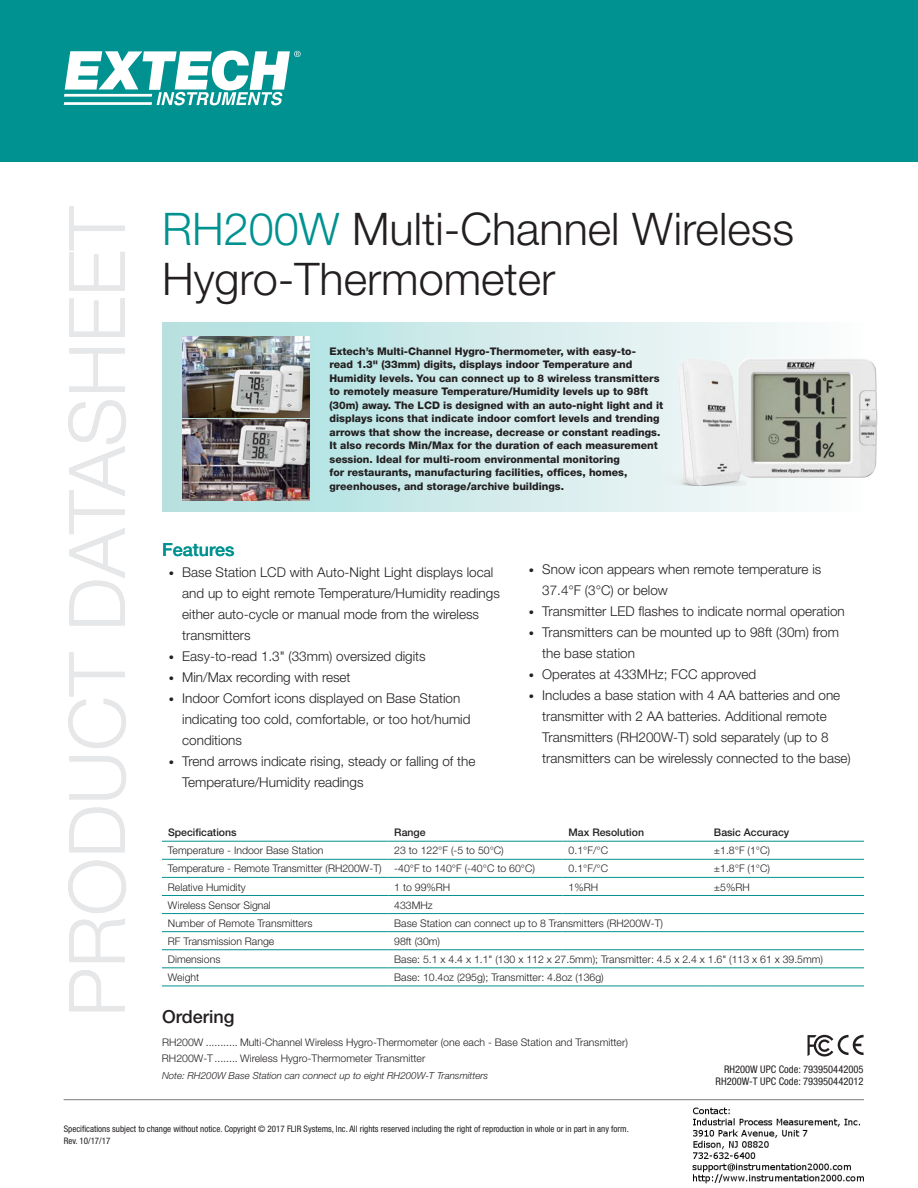
<style>
.page{position:relative;width:918px;height:1188px;background:#fff}
.page>*{position:absolute;margin:0;border:0;box-sizing:border-box;transform-origin:0 0}
.t1{font:300 78px "Helvetica Neue LT";color:#e6e7e9}
.t2{font:300 45px/49.5px "Helvetica Neue LT";color:#231f20}
.t3{font:500 18px "Helvetica Neue LT";color:#009290}
.t4{font:500 18px "Helvetica Neue LT";color:#231f20}
.t5{font:300 13.5px/21px "Helvetica Neue LT";color:#231f20}
.t6{font:300 10.5px "Helvetica Neue LT";color:#231f20}
.t7{font:800 10.5px/13.5px "Helvetica Neue LT";color:#231f20}
.t8{font:condensed 10.5px "Helvetica Neue LT";color:#231f20}
.t9{font:500 10.5px "Helvetica Neue LT";color:#231f20}
.t10{font:italic 300 9.75px "Helvetica Neue LT";color:#231f20}
.t11{font:condensed 9px/12px "Helvetica Neue LT";color:#231f20}
.s1{color:#009290}
.s2{font-size:10.5px}
</style>
<div class="page">
<div style="left:0;top:0;width:918px;height:162px;background:#009290"></div>
<svg style="left:64px;top:51px;width:237px;height:54px"></svg>
<hr style="left:64px;top:1099px;width:800px;height:1px;background:#939598">
<svg style="left:162px;top:323px;width:631px;height:189px;background:#d0eaea"></svg>
<hr style="left:162px;top:841px;width:226px;height:1px;background:#009290">
<hr style="left:388px;top:841px;width:175px;height:1px;background:#009290">
<hr style="left:563px;top:841px;width:145px;height:1px;background:#009290">
<hr style="left:708px;top:841px;width:156px;height:1px;background:#009290">
<hr style="left:162px;top:859px;width:226px;height:1px;background:#009290">
<hr style="left:388px;top:859px;width:175px;height:1px;background:#009290">
<hr style="left:563px;top:859px;width:145px;height:1px;background:#009290">
<hr style="left:708px;top:859px;width:156px;height:1px;background:#009290">
<hr style="left:162px;top:877px;width:226px;height:1px;background:#009290">
<hr style="left:388px;top:877px;width:175px;height:1px;background:#009290">
<hr style="left:563px;top:877px;width:145px;height:1px;background:#009290">
<hr style="left:708px;top:877px;width:156px;height:1px;background:#009290">
<hr style="left:162px;top:895px;width:226px;height:1px;background:#009290">
<hr style="left:388px;top:895px;width:175px;height:1px;background:#009290">
<hr style="left:563px;top:895px;width:145px;height:1px;background:#009290">
<hr style="left:708px;top:895px;width:156px;height:1px;background:#009290">
<hr style="left:162px;top:913px;width:226px;height:1px;background:#009290">
<hr style="left:388px;top:913px;width:175px;height:1px;background:#009290">
<hr style="left:563px;top:913px;width:145px;height:1px;background:#009290">
<hr style="left:708px;top:913px;width:156px;height:1px;background:#009290">
<hr style="left:162px;top:931px;width:226px;height:1px;background:#009290">
<hr style="left:388px;top:931px;width:175px;height:1px;background:#009290">
<hr style="left:563px;top:931px;width:145px;height:1px;background:#009290">
<hr style="left:708px;top:931px;width:156px;height:1px;background:#009290">
<hr style="left:162px;top:949px;width:226px;height:1px;background:#009290">
<hr style="left:388px;top:949px;width:175px;height:1px;background:#009290">
<hr style="left:563px;top:949px;width:145px;height:1px;background:#009290">
<hr style="left:708px;top:949px;width:156px;height:1px;background:#009290">
<hr style="left:162px;top:967px;width:226px;height:1px;background:#009290">
<hr style="left:388px;top:967px;width:175px;height:1px;background:#009290">
<hr style="left:563px;top:967px;width:145px;height:1px;background:#009290">
<hr style="left:708px;top:967px;width:156px;height:1px;background:#009290">
<hr style="left:162px;top:986px;width:226px;height:1px;background:#009290">
<hr style="left:388px;top:986px;width:175px;height:1px;background:#009290">
<hr style="left:563px;top:986px;width:145px;height:1px;background:#009290">
<hr style="left:708px;top:986px;width:156px;height:1px;background:#009290">
<svg style="left:808px;top:1035px;width:56px;height:22px"></svg>
<img style="left:728px;top:356px;width:150px;height:136px">
<img style="left:662px;top:345px;width:84px;height:140px">
<img style="left:182px;top:336px;width:128px;height:81px">
<img style="left:182px;top:419px;width:128px;height:81px">
<img style="left:692px;top:1107px;width:172px;height:77px">
<p class="t1" style="left:50px;top:1017px;width:812px;rotate:-90deg">PRODUCT DATASHEET</p>
<p class="t2" style="left:162px;top:204px;width:633px"><span class="s1">RH200W</span> Multi-Channel Wireless<br>Hygro-Thermometer</p>
<p class="t7" style="left:330px;top:344px;width:335px">Extech’s Multi-Channel Hygro-Thermometer, with easy-to-<br>read 1.3" (33mm) digits, displays indoor Temperature and Humidity levels. You can connect up to 8 wireless transmitters to remotely measure Temperature/Humidity levels up to 98ft (30m) away. The LCD is designed with an auto-night light and it displays icons that indicate indoor comfort levels and trending arrows that show the increase, decrease or constant readings.<br>It also records Min/Max for the duration of each measurement session. Ideal for multi-room environmental monitoring<br>for restaurants, manufacturing facilities, offices, homes, greenhouses, and storage/archive buildings.</p>
<p class="t3" style="left:162px;top:539px;width:74px">Features</p>
<p class="t5" style="left:182px;top:561px;width:319px;text-indent:-14px"><span class="s2">•</span> Base Station LCD with Auto-Night Light displays local and up to eight remote Temperature/Humidity readings either auto-cycle or manual mode from the wireless transmitters</p>
<p class="t5" style="left:169px;top:645px;width:259px"><span class="s2">•</span> Easy-to-read 1.3" (33mm) oversized digits</p>
<p class="t5" style="left:169px;top:666px;width:183px"><span class="s2">•</span> Min/Max recording with reset</p>
<p class="t5" style="left:182px;top:687px;width:290px;text-indent:-14px"><span class="s2">•</span> Indoor Comfort icons displayed on Base Station indicating too cold, comfortable, or too hot/humid conditions</p>
<p class="t5" style="left:182px;top:750px;width:295px;text-indent:-14px"><span class="s2">•</span> Trend arrows indicate rising, steady or falling of the<br>Temperature/Humidity readings</p>
<p class="t5" style="left:542px;top:558px;width:281px;text-indent:-14px"><span class="s2">•</span> Snow icon appears when remote temperature is<br>37.4°F (3°C) or below</p>
<p class="t5" style="left:529px;top:600px;width:318px"><span class="s2">•</span> Transmitter LED flashes to indicate normal operation</p>
<p class="t5" style="left:542px;top:621px;width:298px;text-indent:-14px"><span class="s2">•</span> Transmitters can be mounted up to 98ft (30m) from the base station</p>
<p class="t5" style="left:529px;top:663px;width:229px"><span class="s2">•</span> Operates at 433MHz; FCC approved</p>
<p class="t5" style="left:542px;top:684px;width:310px;text-indent:-14px"><span class="s2">•</span> Includes a base station with 4 AA batteries and one transmitter with 2 AA batteries. Additional remote Transmitters (RH200W-T) sold separately (up to 8 transmitters can be wirelessly connected to the base)</p>
<p class="t9" style="left:168px;top:826px;width:70px">Specifications</p>
<p class="t9" style="left:394px;top:826px;width:33px">Range</p>
<p class="t9" style="left:569px;top:826px;width:77px">Max Resolution</p>
<p class="t9" style="left:714px;top:826px;width:77px">Basic Accuracy</p>
<p class="t6" style="left:168px;top:844px;width:157px">Temperature - Indoor Base Station</p>
<p class="t6" style="left:394px;top:844px;width:111px">23 to 122°F (-5 to 50°C)</p>
<p class="t6" style="left:569px;top:844px;width:41px">0.1°F/°C</p>
<p class="t6" style="left:714px;top:844px;width:58px">±1.8°F (1°C)</p>
<p class="t6" style="left:168px;top:862px;width:215px">Temperature - Remote Transmitter (RH200W-T)</p>
<p class="t6" style="left:394px;top:862px;width:142px">-40°F to 140°F (-40°C to 60°C)</p>
<p class="t6" style="left:569px;top:862px;width:41px">0.1°F/°C</p>
<p class="t6" style="left:714px;top:862px;width:58px">±1.8°F (1°C)</p>
<p class="t6" style="left:168px;top:880px;width:79px">Relative Humidity</p>
<p class="t6" style="left:394px;top:880px;width:58px">1 to 99%RH</p>
<p class="t6" style="left:569px;top:880px;width:31px">1%RH</p>
<p class="t6" style="left:714px;top:880px;width:37px">±5%RH</p>
<p class="t6" style="left:168px;top:899px;width:104px">Wireless Sensor Signal</p>
<p class="t6" style="left:394px;top:899px;width:40px">433MHz</p>
<p class="t6" style="left:168px;top:917px;width:146px">Number of Remote Transmitters</p>
<p class="t6" style="left:394px;top:917px;width:270px">Base Station can connect up to 8 Transmitters (RH200W-T)</p>
<p class="t6" style="left:168px;top:935px;width:108px">RF Transmission Range</p>
<p class="t6" style="left:394px;top:935px;width:47px">98ft (30m)</p>
<p class="t6" style="left:168px;top:953px;width:54px">Dimensions</p>
<p class="t6" style="left:394px;top:953px;width:430px">Base: 5.1 x 4.4 x 1.1" (130 x 112 x 27.5mm); Transmitter: 4.5 x 2.4 x 1.6" (113 x 61 x 39.5mm)</p>
<p class="t6" style="left:168px;top:971px;width:33px">Weight</p>
<p class="t6" style="left:394px;top:971px;width:211px">Base: 10.4oz (295g); Transmitter: 4.8oz (136g)</p>
<p class="t4" style="left:162px;top:1005px;width:74px">Ordering</p>
<p class="t6" style="left:162px;top:1036px;width:467px">RH200W ........... Multi-Channel Wireless Hygro-Thermometer (one each - Base Station and Transmitter)</p>
<p class="t6" style="left:162px;top:1052px;width:265px">RH200W-T........ Wireless Hygro-Thermometer Transmitter</p>
<p class="t10" style="left:162px;top:1070px;width:328px">Note: RH200W Base Station can connect up to eight RH200W-T Transmitters</p>
<p class="t8" style="left:724px;top:1063px;width:141px">RH200W UPC Code: 793950442005</p>
<p class="t8" style="left:716px;top:1075px;width:149px">RH200W-T UPC Code: 793950442012</p>
<p class="t11" style="left:64px;top:1123px;width:567px">Specifications subject to change without notice. Copyright © 2017 FLIR Systems, Inc. All rights reserved including the right of reproduction in whole or in part in any form.<br>Rev. 10/17/17</p>
</div>
